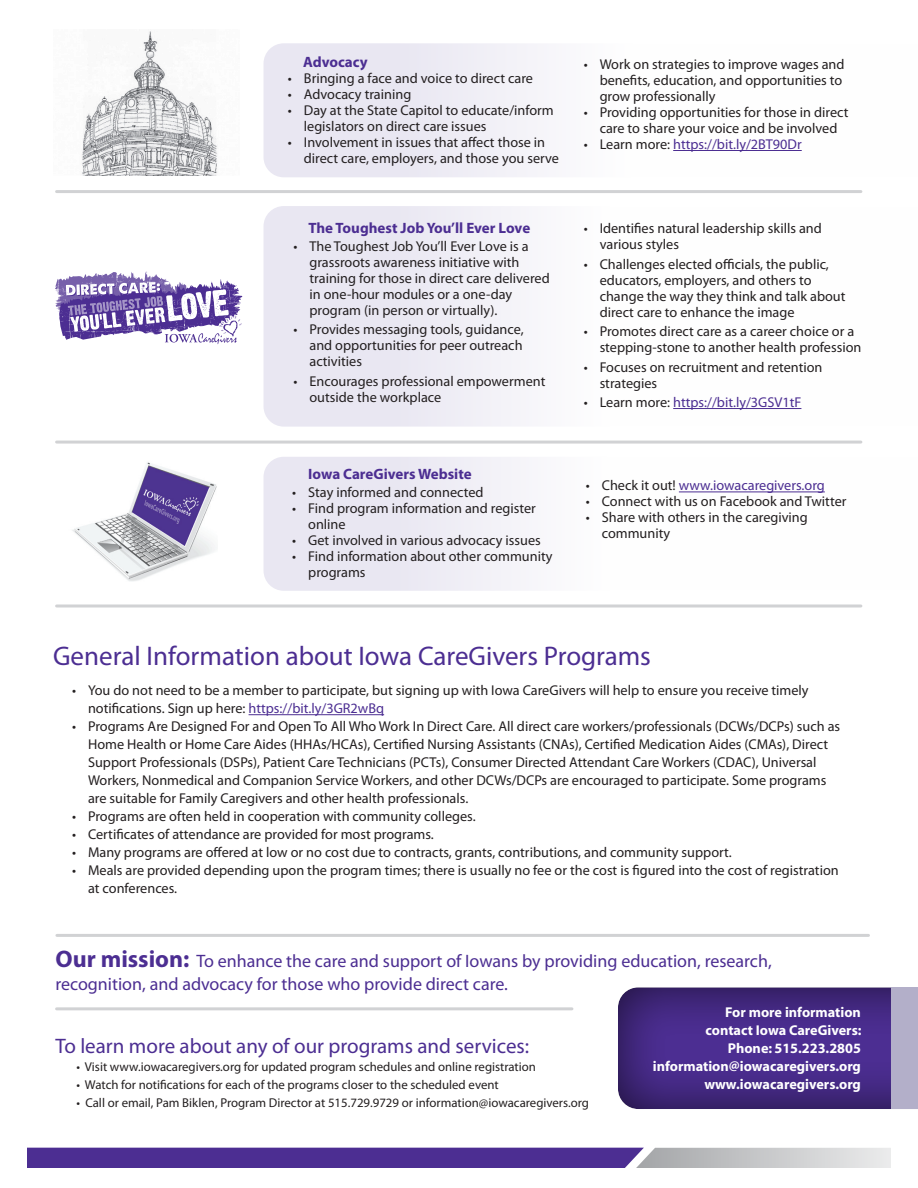
<style>
.page{position:relative;width:918px;height:1188px;background:#fff}
.page>*{position:absolute;margin:0;border:0;box-sizing:border-box;transform-origin:0 0}
.t1{font:27px "Myriad Pro";color:#4c2e92}
.t2{font:21px "Myriad Pro";color:#4c2e92}
.t3{font:18px/22.5px "Myriad Pro";color:#4c2e92}
.t4{font:700 15px "Myriad Pro";color:#4c2e92}
.t5{font:14.25px/16px "Myriad Pro";color:#231f20}
.t6{font:700 14.25px/18px "Myriad";color:#fff;text-align:right}
.t7{font:14.25px "Myriad Pro";color:#4c2e92}
.t8{font:12.75px "Myriad Pro";color:#231f20}
.s1{color:#231f20}
.s2{color:#4c2e92}
.s3{font-weight:700;font-size:24px}
</style>
<div class="page">
<svg style="left:27px;top:1148px;width:864px;height:20px;background:#715ca3"></svg>
<svg style="left:264px;top:206px;width:538px;height:221px;fill:#f7f6fa"></svg>
<svg style="left:264px;top:43px;width:273px;height:134px;fill:#e9e7f2"></svg>
<hr style="left:673px;top:150px;width:129px;height:1px;background:#4c2e92">
<hr style="left:673px;top:408px;width:128px;height:1px;background:#4c2e92">
<hr style="left:57px;top:190px;width:804px;height:3px;background:#d1d2d4">
<hr style="left:57px;top:441px;width:804px;height:3px;background:#d1d2d4">
<hr style="left:249px;top:714px;width:135px;height:1px;background:#4c2e92">
<hr style="left:57px;top:604px;width:804px;height:4px;background:#dcddde">
<svg style="left:264px;top:457px;width:561px;height:134px"></svg>
<hr style="left:679px;top:492px;width:146px;height:1px;background:#4c2e92">
<img style="left:72px;top:462px;width:145px;height:119px">
<div style="left:617px;top:985px;width:301px;height:124px;background:#231f20;opacity:.75"></div>
<div style="left:891px;top:987px;width:27px;height:122px;background:#b3afc9"></div>
<hr style="left:57px;top:934px;width:811px;height:3px;background:#d1d2d4">
<hr style="left:57px;top:1007px;width:515px;height:3px;background:#d1d2d4">
<svg style="left:55px;top:271px;width:188px;height:73px"></svg>
<img style="left:82px;top:31px;width:135px;height:145px">
<p class="t4" style="left:303px;top:52px;width:66px">Advocacy</p>
<p class="t5" style="left:288px;top:70px;width:247px">• Bringing a face and voice to direct care</p>
<p class="t5" style="left:288px;top:86px;width:125px">• Advocacy training</p>
<p class="t5" style="left:304px;top:102px;width:251px;text-indent:-16px">• Day at the State Capitol to educate/inform legislators on direct care issues</p>
<p class="t5" style="left:304px;top:134px;width:257px;text-indent:-16px">• Involvement in issues that affect those in direct care, employers, and those you serve</p>
<p class="t4" style="left:308px;top:218px;width:223px">The Toughest Job You’ll Ever Love</p>
<p class="t5" style="left:309px;top:238px;width:242px;text-indent:-16px">• The Toughest Job You’ll Ever Love is a grassroots awareness initiative with training for those in direct care delivered in one-hour modules or a one-day program (in person or virtually).</p>
<p class="t5" style="left:309px;top:321px;width:216px;text-align:justify;text-indent:-16px">• Provides messaging tools, guidance, and opportunities for peer outreach activities</p>
<p class="t5" style="left:309px;top:373px;width:237px;text-indent:-16px">• Encourages professional empowerment outside the workplace</p>
<p class="t4" style="left:308px;top:464px;width:165px">Iowa CareGivers Website</p>
<p class="t5" style="left:292px;top:484px;width:193px">• Stay informed and connected</p>
<p class="t5" style="left:308px;top:500px;width:229px;text-indent:-16px">• Find program information and register online</p>
<p class="t5" style="left:292px;top:532px;width:250px">• Get involved in various advocacy issues</p>
<p class="t5" style="left:308px;top:548px;width:246px;text-indent:-16px">• Find information about other community programs</p>
<p class="t5" style="left:600px;top:56px;width:246px;text-indent:-16px">• Work on strategies to improve wages and benefits, education, and opportunities to grow professionally</p>
<p class="t5" style="left:584px;top:104px;width:266px;text-align:center">• Providing opportunities for those in direct care to share your voice and be involved</p>
<p class="t7" style="left:584px;top:136px;width:220px"><span class="s1">• Learn more:</span> https://bit.ly/2BT90Dr</p>
<p class="t5" style="left:600px;top:220px;width:224px;text-indent:-16px">• Identifies natural leadership skills and various styles</p>
<p class="t5" style="left:600px;top:256px;width:247px;text-indent:-16px">• Challenges elected officials, the public, educators, employers, and others to change the way they think and talk about direct care to enhance the image</p>
<p class="t5" style="left:600px;top:323px;width:263px;text-indent:-16px">• Promotes direct care as a career choice or a stepping-stone to another health profession</p>
<p class="t5" style="left:600px;top:359px;width:224px;text-indent:-16px">• Focuses on recruitment and retention strategies</p>
<p class="t7" style="left:584px;top:394px;width:219px"><span class="s1">• Learn more:</span> https://bit.ly/3GSV1tF</p>
<p class="t7" style="left:586px;top:477px;width:241px"><span class="s1">• Check it out!</span> www.iowacaregivers.org</p>
<p class="t5" style="left:586px;top:493px;width:262px">• Connect with us on Facebook and Twitter</p>
<p class="t5" style="left:602px;top:509px;width:208px;text-indent:-16px">• Share with others in the caregiving community</p>
<h1 class="t1" style="left:53px;top:639px;width:599px">General Information about Iowa CareGivers Programs</h1>
<p class="t5" style="left:88px;top:681px;width:722px;line-height:18px;text-indent:-16px">• You do not need to be a member to participate, but signing up with Iowa CareGivers will help to ensure you receive timely notifications. Sign up here: <span class="s2">https://bit.ly/3GR2wBq</span></p>
<p class="t5" style="left:88px;top:717px;width:754px;line-height:18px;text-indent:-16px">• Programs Are Designed For and Open To All Who Work In Direct Care. All direct care workers/professionals (DCWs/DCPs) such as Home Health or Home Care Aides (HHAs/HCAs), Certified Nursing Assistants (CNAs), Certified Medication Aides (CMAs), Direct Support Professionals (DSPs), Patient Care Technicians (PCTs), Consumer Directed Attendant Care Workers (CDAC), Universal Workers, Nonmedical and Companion Service Workers, and other DCWs/DCPs are encouraged to participate. Some programs are suitable for Family Caregivers and other health professionals.</p>
<p class="t5" style="left:72px;top:808px;width:405px">• Programs are often held in cooperation with community colleges.</p>
<p class="t5" style="left:72px;top:826px;width:363px">• Certificates of attendance are provided for most programs.</p>
<p class="t5" style="left:72px;top:844px;width:661px">• Many programs are offered at low or no cost due to contracts, grants, contributions, and community support.</p>
<p class="t5" style="left:88px;top:861px;width:752px;line-height:18px;text-indent:-16px">• Meals are provided depending upon the program times; there is usually no fee or the cost is figured into the cost of registration at conferences.</p>
<p class="t3" style="left:55px;top:950px;width:718px"><span class="s3">Our mission:</span> To enhance the care and support of Iowans by providing education, research, recognition, and advocacy for those who provide direct care.</p>
<h2 class="t2" style="left:55px;top:1033px;width:475px">To learn more about any of our programs and services:</h2>
<p class="t8" style="left:76px;top:1058px;width:461px">• Visit www.iowacaregivers.org for updated program schedules and online registration</p>
<p class="t8" style="left:76px;top:1076px;width:424px">• Watch for notifications for each of the programs closer to the scheduled event</p>
<p class="t8" style="left:76px;top:1094px;width:514px">• Call or email, Pam Biklen, Program Director at 515.729.9729 or information@iowacaregivers.org</p>
<p class="t6" style="left:653px;top:1004px;width:210px">For more information<br>contact Iowa CareGivers:<br>Phone: 515.223.2805 information@iowacaregivers.org www.iowacaregivers.org</p>
</div>
